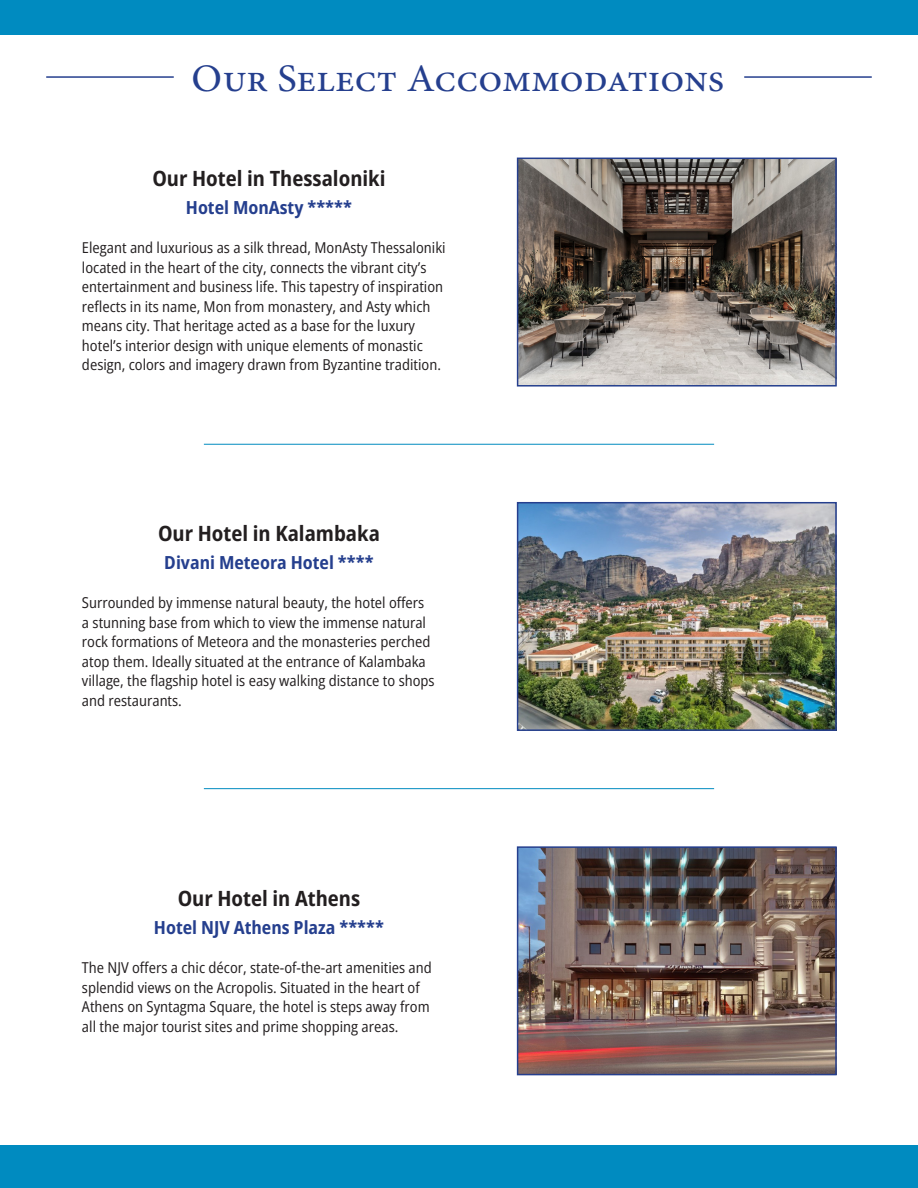
<style>
.page{position:relative;width:918px;height:1188px;background:#fff}
.page>*{position:absolute;margin:0;border:0;box-sizing:border-box;transform-origin:0 0}
.t1{font:39px "Minion Pro";color:#253f8e;scale:1.05 1}
.t2{font:700 semi-condensed 21px "Open Sans";color:#231f20}
.t3{font:700 semi-condensed 18px "Open Sans";color:#253f8e}
.t4{font:semi-condensed 15px/19.5px "Open Sans";color:#231f20}
</style>
<div class="page">
<div style="left:0;top:1146px;width:918px;height:42px;background:#008bc0"></div>
<hr style="left:46px;top:76px;width:128px;height:2px;background:#253f8e">
<hr style="left:744px;top:76px;width:128px;height:2px;background:#253f8e">
<div style="left:0;top:0;width:918px;height:34px;background:#008bc0"></div>
<img style="left:520px;top:161px;width:314px;height:223px">
<div style="left:517px;top:158px;width:320px;height:229px;border:2px solid #253f8e"></div>
<img style="left:520px;top:505px;width:314px;height:223px">
<div style="left:517px;top:502px;width:320px;height:229px;border:2px solid #253f8e"></div>
<img style="left:520px;top:849px;width:314px;height:223px">
<div style="left:517px;top:846px;width:320px;height:229px;border:2px solid #253f8e"></div>
<hr style="left:204px;top:444px;width:510px;height:1px;background:#008bc0">
<hr style="left:204px;top:788px;width:510px;height:1px;background:#008bc0">
<p class="t1" style="left:191px;top:53px;width:509px">Our Select Accommodations</p>
<p class="t2" style="left:152px;top:164px;width:235px">Our Hotel in Thessaloniki</p>
<p class="t3" style="left:186px;top:195px;width:168px">Hotel MonAsty *****</p>
<p class="t4" style="left:82px;top:237px;width:365px">Elegant and luxurious as a silk thread, MonAsty Thessaloniki located in the heart of the city, connects the vibrant city’s entertainment and business life. This tapestry of inspiration reflects in its name, Mon from monastery, and Asty which means city. That heritage acted as a base for the luxury hotel’s interior design with unique elements of monastic design, colors and imagery drawn from Byzantine tradition.</p>
<p class="t2" style="left:158px;top:519px;width:223px">Our Hotel in Kalambaka</p>
<p class="t3" style="left:164px;top:550px;width:211px">Divani Meteora Hotel ****</p>
<p class="t4" style="left:82px;top:593px;width:354px">Surrounded by immense natural beauty, the hotel offers a stunning base from which to view the immense natural rock formations of Meteora and the monasteries perched atop them. Ideally situated at the entrance of Kalambaka village, the flagship hotel is easy walking distance to shops and restaurants.</p>
<p class="t2" style="left:178px;top:884px;width:184px">Our Hotel in Athens</p>
<p class="t3" style="left:154px;top:916px;width:232px">Hotel NJV Athens Plaza *****</p>
<p class="t4" style="left:82px;top:958px;width:351px">The NJV offers a chic décor, state-of-the-art amenities and splendid views on the Acropolis. Situated in the heart of Athens on Syntagma Square, the hotel is steps away from all the major tourist sites and prime shopping areas.</p>
</div>
